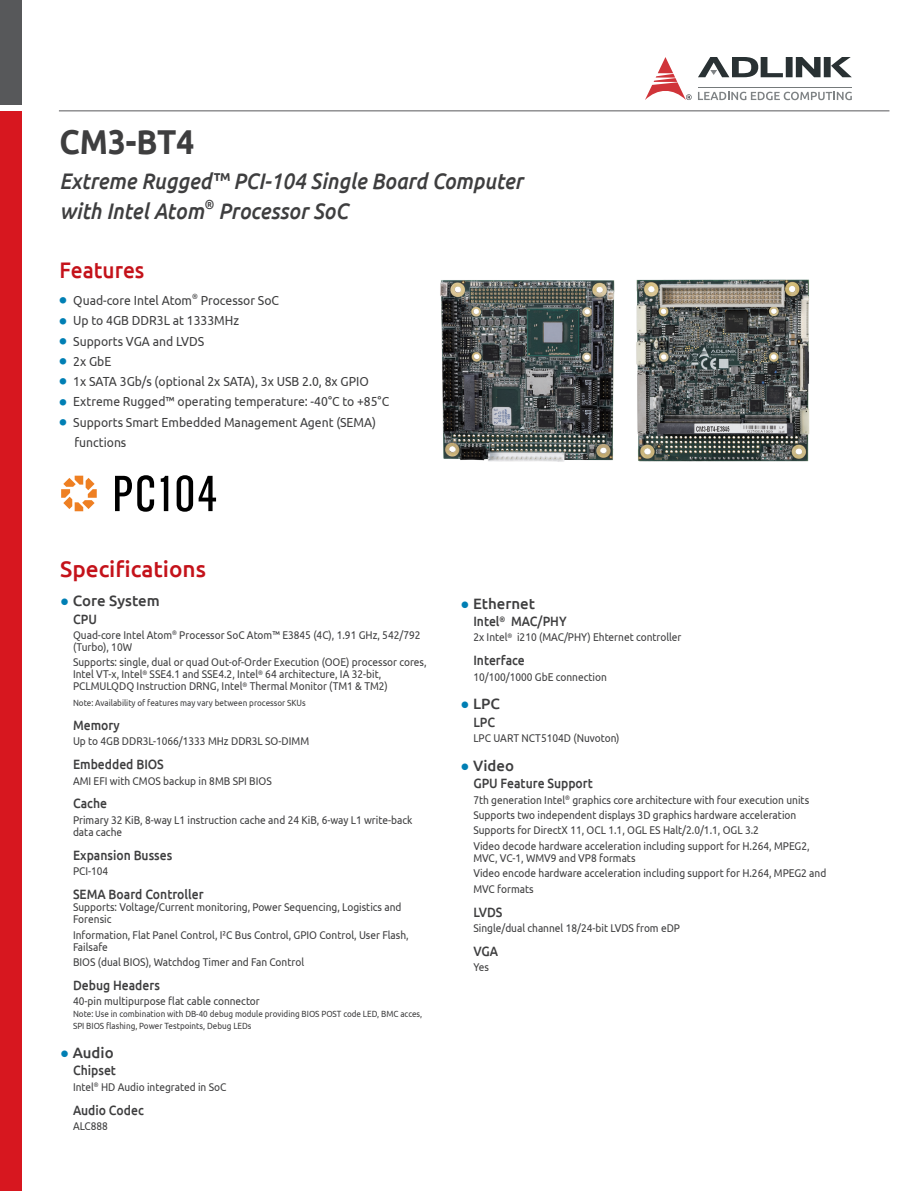
<style>
.page{position:relative;width:915px;height:1191px;background:#fff}
.page>*{position:absolute;margin:0;border:0;box-sizing:border-box;transform-origin:0 0}
.t1{font:700 34.5px "Ubuntu";color:#3e3e3f;scale:.91 1}
.t2{font:italic 500 22.5px/30px "Ubuntu";color:#3e3e3f;scale:.91 1}
.t3{font:500 22.5px "Ubuntu";color:#c4121a}
.t4{font:500 22.5px "Ubuntu";color:#c4121a;scale:.93 1}
.t5{font:500 15px "Ubuntu";color:#3e3e3f}
.t6{font:500 13.5px "Ubuntu";color:#3e3e3f;scale:.9 1}
.t7{font:13.2px/20.2px "Ubuntu";color:#3e3e3f;scale:.92 1}
.t8{font:italic 500 13.05px "Ubuntu";color:#3e3e3f;scale:.91 1}
.t9{font:11.25px/12px "Ubuntu";color:#3e3e3f;scale:.9 1}
.t10{font:9px/12px "Ubuntu";color:#3e3e3f;scale:.9 1}
.t11{font:7.65px "Ubuntu";color:#3e3e3f;scale:.92 1}
.s1{font-family:"Adobe Ming Std";font-weight:300;font-size:7.2px;color:#007fb4}
.s2{font-family:"Trebuchet MS";font-weight:400;color:#007fb4}
</style>
<div class="page">
<svg style="left:698px;top:92px;width:153px;height:8px"></svg>
<svg style="left:698px;top:57px;width:153px;height:20px"></svg>
<hr style="left:697px;top:87px;width:154px;height:1px;background:#757a7b">
<svg style="left:645px;top:57px;width:46px;height:43px"></svg>
<div style="left:0;top:111px;width:21px;height:1080px;background:#d7171f"></div>
<div style="left:0;top:0;width:21px;height:104px;background:#57585a"></div>
<hr style="left:59px;top:110px;width:830px;height:1px;background:#57585a">
<img style="left:636px;top:279px;width:174px;height:183px">
<img style="left:440px;top:280px;width:175px;height:182px">
<svg style="left:115px;top:475px;width:39px;height:37px"></svg>
<svg style="left:161px;top:476px;width:7px;height:35px"></svg>
<svg style="left:176px;top:475px;width:40px;height:37px"></svg>
<svg style="left:61px;top:476px;width:36px;height:35px"></svg>
<h1 class="t1" style="left:60px;top:120px;width:149px">CM3-BT4</h1>
<h2 class="t2" style="left:60px;top:166px;width:510px">Extreme Rugged™ PCI-104 Single Board Computer with Intel Atom</h2>
<p class="t8" style="left:204px;top:196px;width:12px">®</p>
<h2 class="t2" style="left:218px;top:196px;width:143px">Processor SoC</h2>
<h2 class="t4" style="left:60px;top:255px;width:93px">Features</h2>
<p class="t7" style="left:60px;top:290px;width:145px"><span class="s1">●</span> Quad-core Intel Atom</p>
<p class="t11" style="left:192px;top:291px;width:8px">®</p>
<p class="t7" style="left:201px;top:290px;width:87px">Processor SoC</p>
<p class="t7" style="left:60px;top:310px;width:197px"><span class="s1">●</span> Up to 4GB DDR3L at 1333MHz</p>
<p class="t7" style="left:60px;top:330px;width:158px"><span class="s1">●</span> Supports VGA and LVDS</p>
<p class="t7" style="left:60px;top:351px;width:58px"><span class="s1">●</span> 2x GbE</p>
<p class="t7" style="left:60px;top:371px;width:337px"><span class="s1">●</span> 1x SATA 3Gb/s (optional 2x SATA), 3x USB 2.0, 8x GPIO</p>
<p class="t7" style="left:60px;top:391px;width:359px"><span class="s1">●</span> Extreme Rugged™ operating temperature: -40°C to +85°C</p>
<p class="t7" style="left:75px;top:411px;width:329px;text-indent:-15px"><span class="s1">●</span> Supports Smart Embedded Management Agent (SEMA) functions</p>
<h2 class="t3" style="left:60px;top:554px;width:147px">Specifications</h2>
<h3 class="t5" style="left:60px;top:591px;width:101px"><span class="s2">●</span> Core System</h3>
<p class="t6" style="left:73px;top:610px;width:28px">CPU</p>
<p class="t9" style="left:73px;top:628px;width:387px">Quad-core Intel Atom<sup>®</sup> Processor SoC Atom™ E3845 (4C), 1.91 GHz, 542/792 (Turbo), 10W</p>
<p class="t9" style="left:73px;top:656px;width:394px">Supports: single, dual or quad Out-of-Order Execution (OOE) processor cores,<br>Intel VT-x, Intel<sup>®</sup> SSE4.1 and SSE4.2, Intel<sup>®</sup> 64 architecture, IA 32-bit,<br>PCLMULQDQ Instruction DRNG, Intel<sup>®</sup> Thermal Monitor (TM1 &amp; TM2)</p>
<p class="t10" style="left:73px;top:696px;width:260px">Note: Availability of features may vary between processor SKUs</p>
<p class="t6" style="left:73px;top:716px;width:54px">Memory</p>
<p class="t9" style="left:73px;top:735px;width:264px">Up to 4GB DDR3L-1066/1333 MHz DDR3L SO-DIMM</p>
<p class="t6" style="left:73px;top:756px;width:102px">Embedded BIOS</p>
<p class="t9" style="left:73px;top:774px;width:222px">AMI EFI with CMOS backup in 8MB SPI BIOS</p>
<p class="t6" style="left:73px;top:795px;width:39px">Cache</p>
<p class="t9" style="left:73px;top:813px;width:378px">Primary 32 KiB, 8-way L1 instruction cache and 24 KiB, 6-way L1 write-back data cache</p>
<p class="t6" style="left:73px;top:846px;width:112px">Expansion Busses</p>
<p class="t9" style="left:73px;top:865px;width:41px">PCI-104</p>
<p class="t6" style="left:73px;top:885px;width:147px">SEMA Board Controller</p>
<p class="t9" style="left:73px;top:900px;width:366px">Supports: Voltage/Current monitoring, Power Sequencing, Logistics and<br>Forensic</p>
<p class="t9" style="left:73px;top:928px;width:374px">Information, Flat Panel Control, I²C Bus Control, GPIO Control, User Flash,<br>Failsafe</p>
<p class="t9" style="left:73px;top:955px;width:258px">BIOS (dual BIOS), Watchdog Timer and Fan Control</p>
<p class="t6" style="left:73px;top:976px;width:98px">Debug Headers</p>
<p class="t9" style="left:73px;top:995px;width:209px">40-pin multipurpose flat cable connector</p>
<p class="t10" style="left:73px;top:1007px;width:389px">Note: Use in combination with DB-40 debug module providing BIOS POST code LED, BMC acces,<br>SPI BIOS flashing, Power Testpoints, Debug LEDs</p>
<h3 class="t5" style="left:60px;top:1043px;width:55px"><span class="s2">●</span> Audio</h3>
<p class="t6" style="left:73px;top:1062px;width:49px">Chipset</p>
<p class="t9" style="left:73px;top:1080px;width:172px">Intel<sup>®</sup> HD Audio integrated in SoC</p>
<p class="t6" style="left:73px;top:1101px;width:80px">Audio Codec</p>
<p class="t9" style="left:73px;top:1119px;width:40px">ALC888</p>
<h3 class="t5" style="left:460px;top:593px;width:76px"><span class="s2">●</span> Ethernet</h3>
<p class="t6" style="left:473px;top:612px;width:105px">Intel<sup>®</sup> MAC/PHY</p>
<p class="t9" style="left:473px;top:631px;width:233px">2x Intel<sup>®</sup> i210 (MAC/PHY) Ehternet controller</p>
<p class="t6" style="left:473px;top:652px;width:59px">Interface</p>
<p class="t9" style="left:473px;top:670px;width:150px">10/100/1000 GbE connection</p>
<h3 class="t5" style="left:460px;top:694px;width:41px"><span class="s2">●</span> LPC</h3>
<p class="t6" style="left:473px;top:713px;width:26px">LPC</p>
<p class="t9" style="left:473px;top:732px;width:164px">LPC UART NCT5104D (Nuvoton)</p>
<h3 class="t5" style="left:460px;top:756px;width:55px"><span class="s2">●</span> Video</h3>
<p class="t6" style="left:473px;top:775px;width:134px">GPU Feature Support</p>
<p class="t9" style="left:473px;top:791px;width:375px;line-height:15.5px">7th generation Intel<sup>®</sup> graphics core architecture with four execution units Supports two independent displays 3D graphics hardware acceleration Supports for DirectX 11, OCL 1.1, OGL ES Halt/2.0/1.1, OGL 3.2<br>Video decode hardware acceleration including support for H.264, MPEG2,</p>
<p class="t9" style="left:473px;top:849px;width:393px;line-height:15.5px">MVC, VC-1, WMV9 and VP8 formats<br>Video encode hardware acceleration including support for H.264, MPEG2 and<br>MVC formats</p>
<p class="t6" style="left:473px;top:903px;width:34px">LVDS</p>
<p class="t9" style="left:473px;top:921px;width:231px">Single/dual channel 18/24-bit LVDS from eDP</p>
<p class="t6" style="left:473px;top:942px;width:29px">VGA</p>
<p class="t9" style="left:473px;top:961px;width:19px">Yes</p>
</div>
